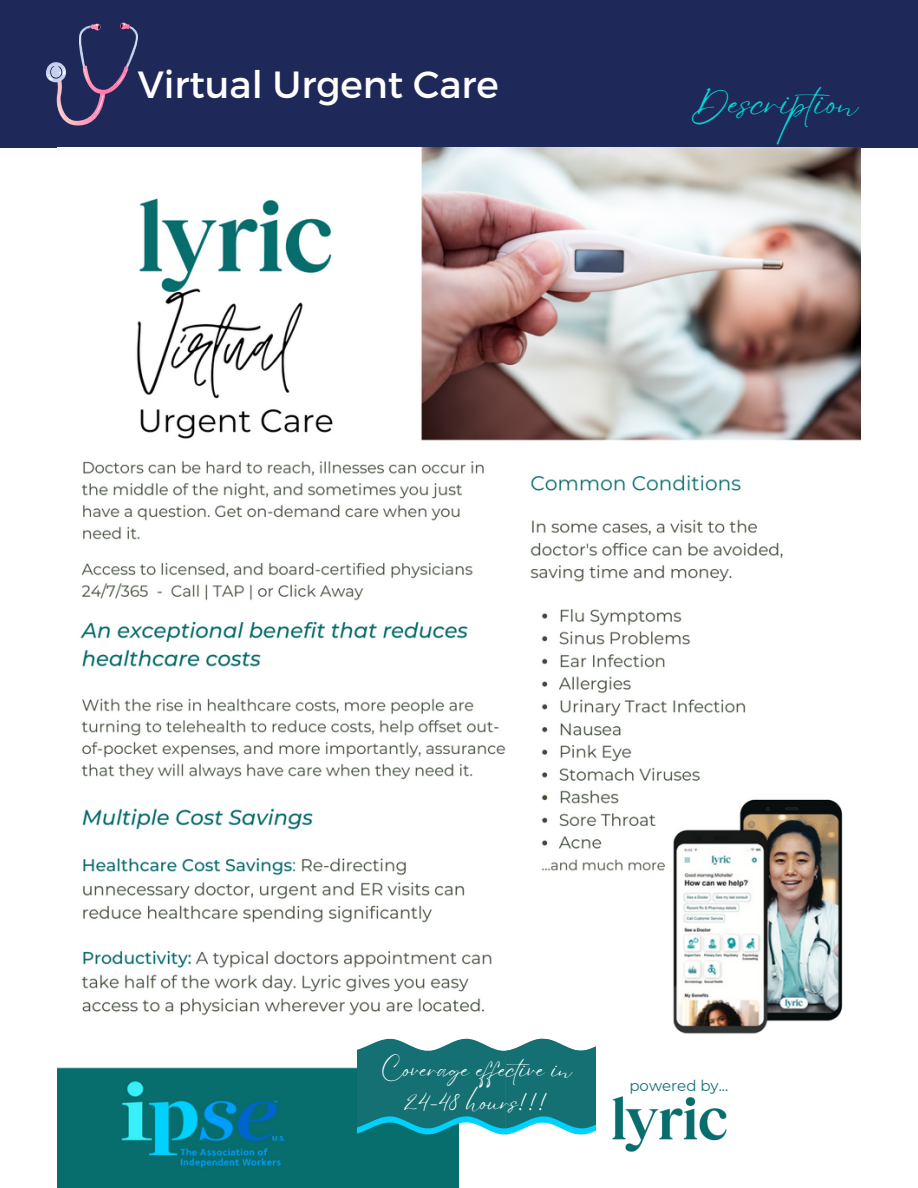
<style>
.page{position:relative;width:918px;height:1188px;background:#fff}
.page>*{position:absolute;margin:0;border:0;box-sizing:border-box;transform-origin:0 0}
.t1{font:37.8px "Montserrat";color:#fff}
.t2{font:36px "Eyesome Script";color:#03d8d2}
.t3{font:23.55px "Eyesome Script";color:#fff}
.t4{font:15px "Montserrat";color:#147072}
</style>
<div class="page">
<div style="left:0;top:0;width:918px;height:147px;background:#1e2859"></div>
<svg style="left:47px;top:22px;width:91px;height:104px"></svg>
<img style="left:57px;top:148px;width:803px;height:1040px">
<div style="left:459px;top:1059px;width:421px;height:129px;background:#fff"></div>
<img style="left:612px;top:1096px;width:115px;height:56px">
<svg style="left:358px;top:1035px;width:237px;height:102px;background:#338a8e"></svg>
<p class="t1" style="left:138px;top:60px;width:363px">Virtual Urgent Care</p>
<p class="t2" style="left:690px;top:80px;width:169px">Description</p>
<p class="t3" style="left:381px;top:1054px;width:192px">Coverage effective in</p>
<p class="t3" style="left:405px;top:1087px;width:144px">24-48 hours!!!</p>
<p class="t4" style="left:629px;top:1076px;width:100px">powered by...</p>
</div>
